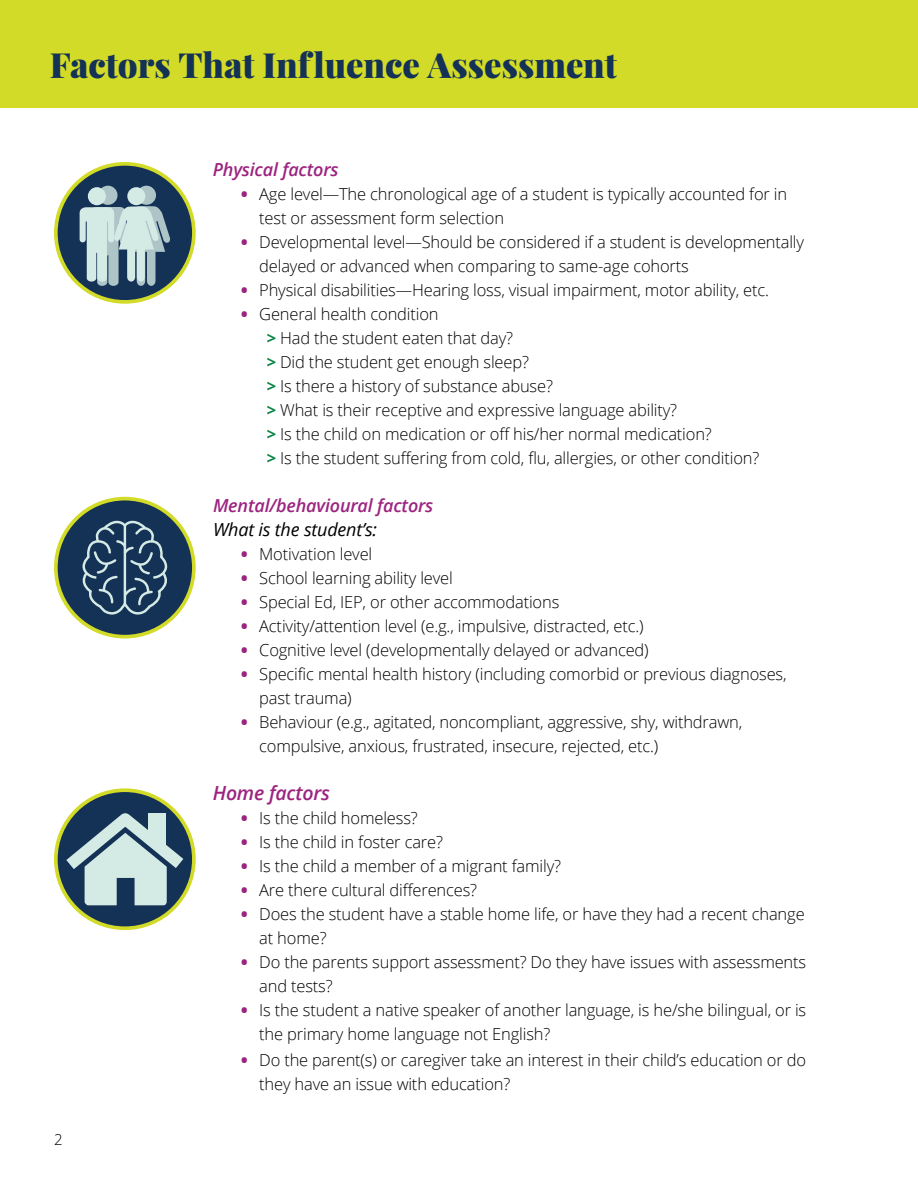
<style>
.page{position:relative;width:918px;height:1188px;background:#fff}
.page>*{position:absolute;margin:0;border:0;box-sizing:border-box;transform-origin:0 0}
.t1{font:900 34.65px "Playfair Display";color:#143156}
.t2{font:italic 600 19.5px "Open Sans";letter-spacing:-.01em;color:#9c247f}
.t3{font:italic 600 18px "Open Sans";letter-spacing:-.01em;color:#9c247f}
.t4{font:italic 18px "Open Sans";letter-spacing:-.01em;color:#000}
.t5{font:300 16.5px/24px "Open Sans";letter-spacing:-.01em;color:#000}
.t6{font:300 15px "Open Sans";color:#000}
.s1{font-weight:800;color:#9c247f}
.s2{font-weight:700;color:#078643}
</style>
<div class="page">
<div style="left:0;top:0;width:918px;height:108px;background:#d2db27"></div>
<div style="left:56px;top:499px;width:138px;height:138px;background:#143156;border-radius:50%"></div>
<div style="left:54px;top:497px;width:142px;height:142px;border:4px solid #d2db27;border-radius:50%"></div>
<svg style="left:79px;top:516px;width:92px;height:99px"></svg>
<svg style="left:56px;top:790px;width:138px;height:138px;background:#314b50"></svg>
<svg style="left:54px;top:804px;width:142px;height:101px;background:#859b9e"></svg>
<div style="left:149px;top:814px;width:17px;height:31px;background:#d4eae4"></div>
<div style="left:56px;top:164px;width:138px;height:138px;background:#143156;border-radius:50%"></div>
<div style="left:54px;top:162px;width:142px;height:142px;border:4px solid #d2db27;border-radius:50%"></div>
<div style="left:88px;top:187px;width:18px;height:18px;background:#d4eae4;border-radius:50%"></div>
<div style="left:127px;top:187px;width:18px;height:18px;background:#d4eae4;border-radius:50%"></div>
<svg style="left:98px;top:186px;width:20px;height:19px"></svg>
<svg style="left:137px;top:186px;width:19px;height:19px"></svg>
<svg style="left:80px;top:206px;width:91px;height:80px"></svg>
<h1 class="t1" style="left:50px;top:43px;width:569px">Factors That Influence Assessment</h1>
<p class="t6" style="left:54px;top:1130px;width:10px">2</p>
<p class="t3" style="left:213px;top:157px;width:127px">Physical factors</p>
<p class="t5" style="left:259px;top:181px;width:529px;text-indent:-18px"><span class="s1">•</span> Age level—The chronological age of a student is typically accounted for in test or assessment form selection</p>
<p class="t5" style="left:259px;top:229px;width:546px;text-indent:-18px"><span class="s1">•</span> Developmental level—Should be considered if a student is developmentally delayed or advanced when comparing to same-age cohorts</p>
<p class="t5" style="left:241px;top:277px;width:529px"><span class="s1">•</span> Physical disabilities—Hearing loss, visual impairment, motor ability, etc.</p>
<p class="t5" style="left:267px;top:301px;width:494px;text-indent:-26px"><span class="s1">•</span> General health condition<br><span class="s2">&gt;</span> Had the student eaten that day?<br><span class="s2">&gt;</span> Did the student get enough sleep?<br><span class="s2">&gt;</span> Is there a history of substance abuse?<br><span class="s2">&gt;</span> What is their receptive and expressive language ability?<br><span class="s2">&gt;</span> Is the child on medication or off his/her normal medication?<br><span class="s2">&gt;</span> Is the student suffering from cold, flu, allergies, or other condition?</p>
<p class="t3" style="left:213px;top:493px;width:222px">Mental/behavioural factors</p>
<p class="t4" style="left:213px;top:517px;width:166px">What is the student’s:</p>
<p class="t5" style="left:241px;top:541px;width:133px"><span class="s1">•</span> Motivation level</p>
<p class="t5" style="left:241px;top:565px;width:213px"><span class="s1">•</span> School learning ability level</p>
<p class="t5" style="left:241px;top:589px;width:320px"><span class="s1">•</span> Special Ed, IEP, or other accommodations</p>
<p class="t5" style="left:241px;top:613px;width:404px"><span class="s1">•</span> Activity/attention level (e.g., impulsive, distracted, etc.)</p>
<p class="t5" style="left:241px;top:637px;width:409px"><span class="s1">•</span> Cognitive level (developmentally delayed or advanced)</p>
<p class="t5" style="left:259px;top:661px;width:529px;text-indent:-18px"><span class="s1">•</span> Specific mental health history (including comorbid or previous diagnoses, past trauma)</p>
<p class="t5" style="left:259px;top:709px;width:485px;text-indent:-18px"><span class="s1">•</span> Behaviour (e.g., agitated, noncompliant, aggressive, shy, withdrawn, compulsive, anxious, frustrated, insecure, rejected, etc.)</p>
<p class="t2" style="left:213px;top:779px;width:119px">Home factors</p>
<p class="t5" style="left:241px;top:805px;width:178px"><span class="s1">•</span> Is the child homeless?</p>
<p class="t5" style="left:241px;top:829px;width:203px"><span class="s1">•</span> Is the child in foster care?</p>
<p class="t5" style="left:241px;top:853px;width:321px"><span class="s1">•</span> Is the child a member of a migrant family?</p>
<p class="t5" style="left:241px;top:877px;width:237px"><span class="s1">•</span> Are there cultural differences?</p>
<p class="t5" style="left:259px;top:901px;width:547px;text-indent:-18px"><span class="s1">•</span> Does the student have a stable home life, or have they had a recent change at home?</p>
<p class="t5" style="left:259px;top:949px;width:549px;text-indent:-18px"><span class="s1">•</span> Do the parents support assessment? Do they have issues with assessments and tests?</p>
<p class="t5" style="left:259px;top:997px;width:549px;text-indent:-18px"><span class="s1">•</span> Is the student a native speaker of another language, is he/she bilingual, or is the primary home language not English?</p>
<p class="t5" style="left:259px;top:1048px;width:548px;text-indent:-18px"><span class="s1">•</span> Do the parent(s) or caregiver take an interest in their child’s education or do they have an issue with education?</p>
</div>
